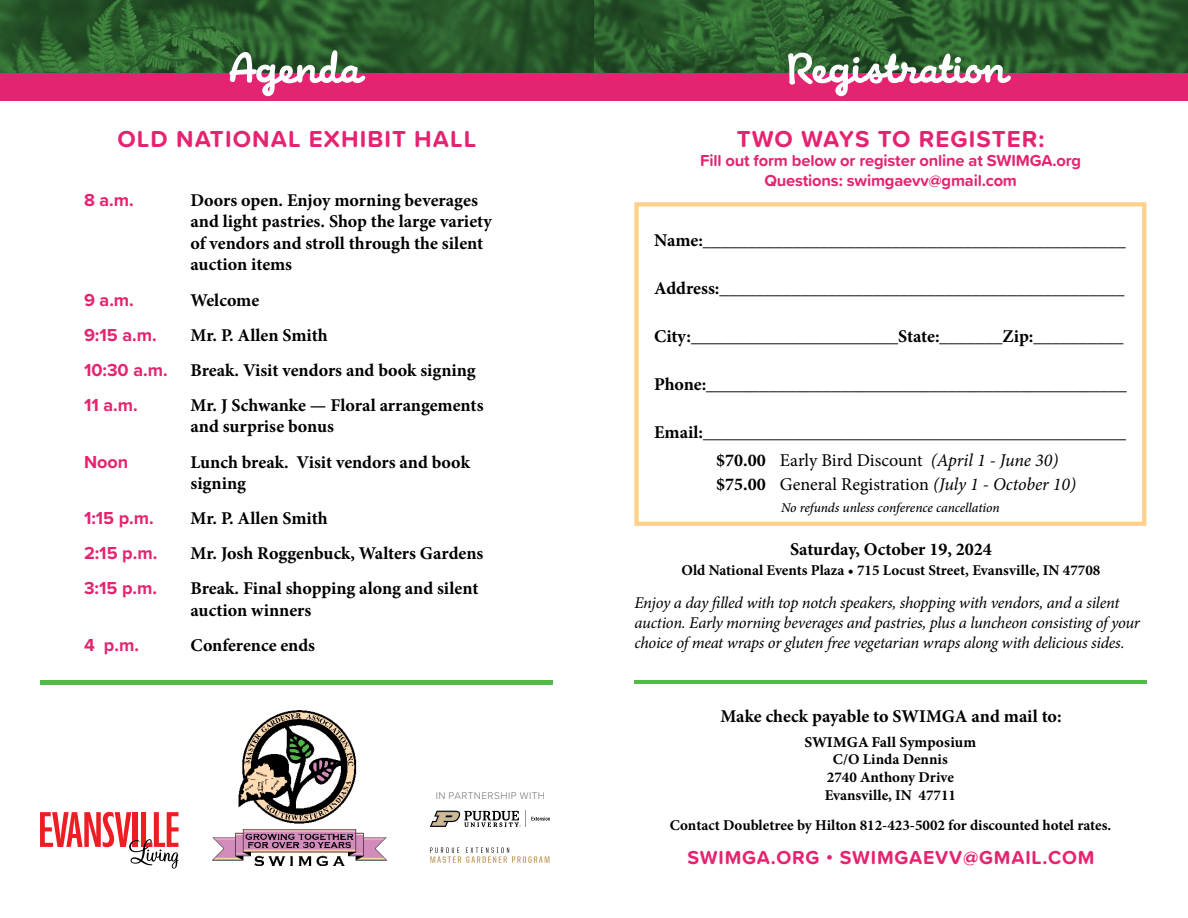
<style>
.page{position:relative;width:1188px;height:918px;background:#fff}
.page>*{position:absolute;margin:0;border:0;box-sizing:border-box;transform-origin:0 0}
.t1{font:64.5px "Mister Brown";color:#fff}
.t2{font:700 24px "Proxima Soft";letter-spacing:.045em;color:#e52471}
.t3{font:700 19.5px "Proxima Soft";letter-spacing:.04em;color:#e52471}
.t4{font:700 18px/21.6px "Minion Pro";color:#000}
.t5{font:18px/24px "Minion Pro";color:#000}
.t6{font:700 18px "Proxima Nova";color:#e52471}
.t7{font:italic 16.5px/19.8px "Minion Pro";letter-spacing:-.02em;color:#000}
.t8{font:700 16.5px/19.5px "Proxima Soft";letter-spacing:-.01em;color:#e52471;text-align:center}
.t9{font:700 15px/17.7px "Minion Pro";color:#000;text-align:center}
.t10{font:15px "Minion Variable Concept";letter-spacing:.005em;color:#000}
.t11{font:italic 500 13.5px "Minion Pro";letter-spacing:-.005em;color:#000}
.t12{font:300 10.2px "Proxima Soft";letter-spacing:.045em;color:#6d6e71}
.s1{font-weight:700}
.s2{font-style:italic}
</style>
<div class="page">
<div style="left:634px;top:202px;width:512px;height:324px;border:4px solid #ffd18d"></div>
<svg style="left:40px;top:812px;width:139px;height:57px"></svg>
<svg style="left:430px;top:847px;width:120px;height:16px"></svg>
<svg style="left:430px;top:811px;width:120px;height:16px"></svg>
<img style="left:213px;top:710px;width:174px;height:155px">
<svg style="left:0;top:0;width:594px;height:73px;background:#295b2b"></svg>
<div style="left:0;top:73px;width:594px;height:28px;background:#e52471"></div>
<div style="left:40px;top:680px;width:514px;height:5px;background:#54b948"></div>
<hr style="left:634px;top:680px;width:513px;height:4px;background:#54b948">
<svg style="left:594px;top:0;width:594px;height:101px;background:#2c5f2d"></svg>
<div style="left:595px;top:73px;width:593px;height:28px;background:#e52471"></div>
<h1 class="t1" style="left:229px;top:37px;width:134px">Agenda</h1>
<h2 class="t2" style="left:118px;top:120px;width:360px">OLD NATIONAL EXHIBIT HALL</h2>
<p class="t6" style="left:84px;top:186px;width:51px">8 a.m.</p>
<p class="t4" style="left:191px;top:189px;width:303px">Doors open. Enjoy morning beverages and light pastries. Shop the large variety of vendors and stroll through the silent auction items</p>
<p class="t6" style="left:84px;top:286px;width:51px">9 a.m.</p>
<p class="t4" style="left:191px;top:289px;width:70px">Welcome</p>
<p class="t6" style="left:84px;top:321px;width:74px">9:15 a.m.</p>
<p class="t4" style="left:191px;top:324px;width:139px">Mr. P. Allen Smith</p>
<p class="t6" style="left:84px;top:356px;width:85px">10:30 a.m.</p>
<p class="t4" style="left:191px;top:359px;width:287px">Break. Visit vendors and book signing</p>
<p class="t6" style="left:84px;top:391px;width:55px">11 a.m.</p>
<p class="t4" style="left:191px;top:394px;width:295px">Mr. J Schwanke — Floral arrangements and surprise bonus</p>
<p class="t6" style="left:84px;top:448px;width:46px">Noon</p>
<p class="t4" style="left:191px;top:451px;width:281px">Lunch break. Visit vendors and book signing</p>
<p class="t6" style="left:84px;top:505px;width:71px">1:15 p.m.</p>
<p class="t4" style="left:191px;top:507px;width:139px">Mr. P. Allen Smith</p>
<p class="t6" style="left:84px;top:540px;width:75px">2:15 p.m.</p>
<p class="t4" style="left:191px;top:543px;width:294px">Mr. Josh Roggenbuck, Walters Gardens</p>
<p class="t6" style="left:84px;top:575px;width:75px">3:15 p.m.</p>
<p class="t4" style="left:191px;top:578px;width:289px">Break. Final shopping along and silent auction winners</p>
<p class="t6" style="left:84px;top:632px;width:56px">4 p.m.</p>
<p class="t4" style="left:191px;top:634px;width:126px">Conference ends</p>
<p class="t12" style="left:436px;top:788px;width:111px">IN PARTNERSHIP WITH</p>
<h1 class="t1" style="left:786px;top:37px;width:223px">Registration</h1>
<h2 class="t2" style="left:737px;top:120px;width:309px">TWO WAYS TO REGISTER:</h2>
<p class="t8" style="left:700px;top:150px;width:383px">Fill out form below or register online at SWIMGA.org<br>Questions: swimgaevv@gmail.com</p>
<p class="t4" style="left:654px;top:229px;width:473px">Name:_______________________________________________</p>
<p class="t4" style="left:654px;top:277px;width:472px">Address:_____________________________________________</p>
<p class="t4" style="left:654px;top:325px;width:471px">City:_______________________State:_______Zip:__________</p>
<p class="t4" style="left:654px;top:373px;width:474px">Phone:_______________________________________________</p>
<p class="t4" style="left:654px;top:421px;width:474px">Email:_______________________________________________</p>
<p class="t5" style="left:716px;top:449px;width:361px"><span class="s1">$70.00</span> Early Bird Discount <span class="s2">(April 1 - June 30) </span><span class="s1">$75.00</span> General Registration <span class="s2">(July 1 - October 10)</span></p>
<p class="t11" style="left:781px;top:498px;width:220px">No refunds unless conference cancellation</p>
<p class="t4" style="left:790px;top:538px;width:203px">Saturday, October 19, 2024</p>
<p class="t9" style="left:682px;top:561px;width:420px">Old National Events Plaza • 715 Locust Street, Evansville, IN 47708</p>
<p class="t7" style="left:634px;top:593px;width:507px">Enjoy a day filled with top notch speakers, shopping with vendors, and a silent auction. Early morning beverages and pastries, plus a luncheon consisting of your choice of meat wraps or gluten free vegetarian wraps along with delicious sides.</p>
<p class="t4" style="left:720px;top:705px;width:343px">Make check payable to SWIMGA and mail to:</p>
<p class="t10" style="left:805px;top:731px;width:173px">SWIMGA Fall Symposium</p>
<p class="t9" style="left:825px;top:751px;width:133px">C/O Linda Dennis<br>2740 Anthony Drive<br>Evansville, IN 47711</p>
<p class="t9" style="left:670px;top:816px;width:443px">Contact Doubletree by Hilton 812-423-5002 for discounted hotel rates.</p>
<p class="t3" style="left:687px;top:843px;width:409px">SWIMGA.ORG • SWIMGAEVV@GMAIL.COM</p>
</div>
